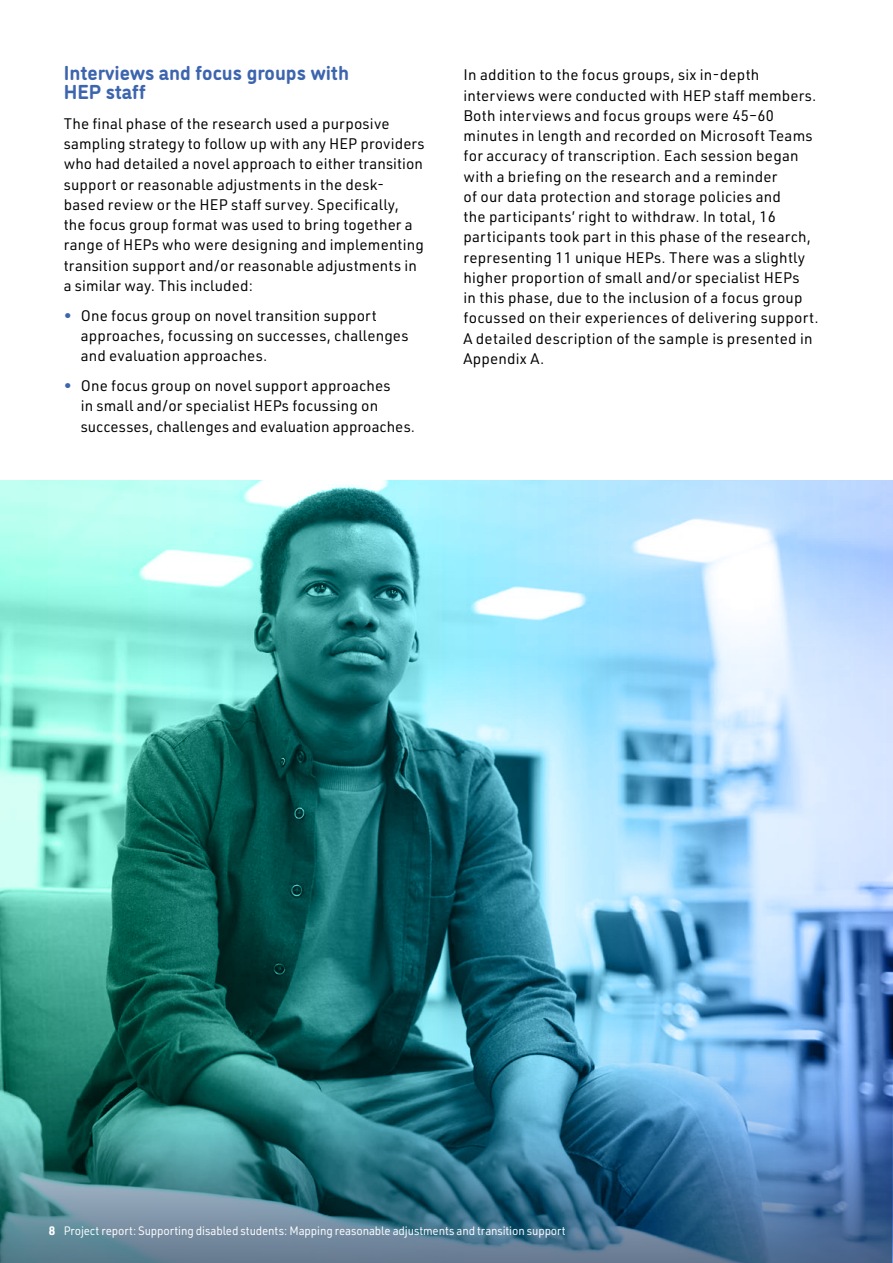
<style>
.page{position:relative;width:893px;height:1263px;background:#fff}
.page>*{position:absolute;margin:0;border:0;box-sizing:border-box;transform-origin:0 0}
.t1{font:700 20.25px/19.5px "DI Nosaur";color:#3d65ae}
.t2{font:15px/20.2px "URWDIN";letter-spacing:.015em;color:#000}
.t3{font:12px "URWDIN";letter-spacing:-.01em;color:#fff;scale:.95 1}
.s1{color:#3d65ae}
.s2{font-weight:700}
</style>
<div class="page">
<img style="left:0;top:480px;width:893px;height:783px">
<svg style="left:0;top:1042px;width:891px;height:87px;background:#3d8498"></svg>
<img style="left:0;top:1129px;width:891px;height:134px">
<h1 class="t1" style="left:64px;top:61px;width:287px">Interviews and focus groups with<br>HEP staff</h1>
<p class="t2" style="left:64px;top:113px;width:362px">The fnal phase of the research used a purposive sampling strategy to follow up with any HEP providers who had detailed a novel approach to either transition support or reasonable adjustments in the desk&shy;based review or the HEP staf survey. Specifcally,<br>the focus group format was used to bring together a range of HEPs who were designing and implementing transition support and/or reasonable adjustments in a similar way. This included:</p>
<p class="t2" style="left:81px;top:305px;width:329px;text-indent:-17px"><span class="s1">•</span> One focus group on novel transition support approaches, focussing on successes, challenges and evaluation approaches.</p>
<p class="t2" style="left:81px;top:375px;width:336px;text-indent:-17px"><span class="s1">•</span> One focus group on novel support approaches<br>in small and/or specialist HEPs focussing on successes, challenges and evaluation approaches.</p>
<p class="t2" style="left:463px;top:64px;width:357px">In addition to the focus groups, six in-depth interviews were conducted with HEP staf members.<br>Both interviews and focus groups were 45–60 minutes in length and recorded on Microsoft Teams for accuracy of transcription. Each session began with a briefng on the research and a reminder<br>of our data protection and storage policies and<br>the participants’ right to withdraw. In total, 16 participants took part in this phase of the research, representing 11 unique HEPs. There was a slightly higher proportion of small and/or specialist HEPs<br>in this phase, due to the inclusion of a focus group focussed on their experiences of delivering support.<br>A detailed description of the sample is presented in Appendix A.</p>
<p class="t3" style="left:49px;top:1222px;width:546px"><span class="s2">8</span> Project report: Supporting disabled students: Mapping reasonable adjustments and transition support</p>
</div>
